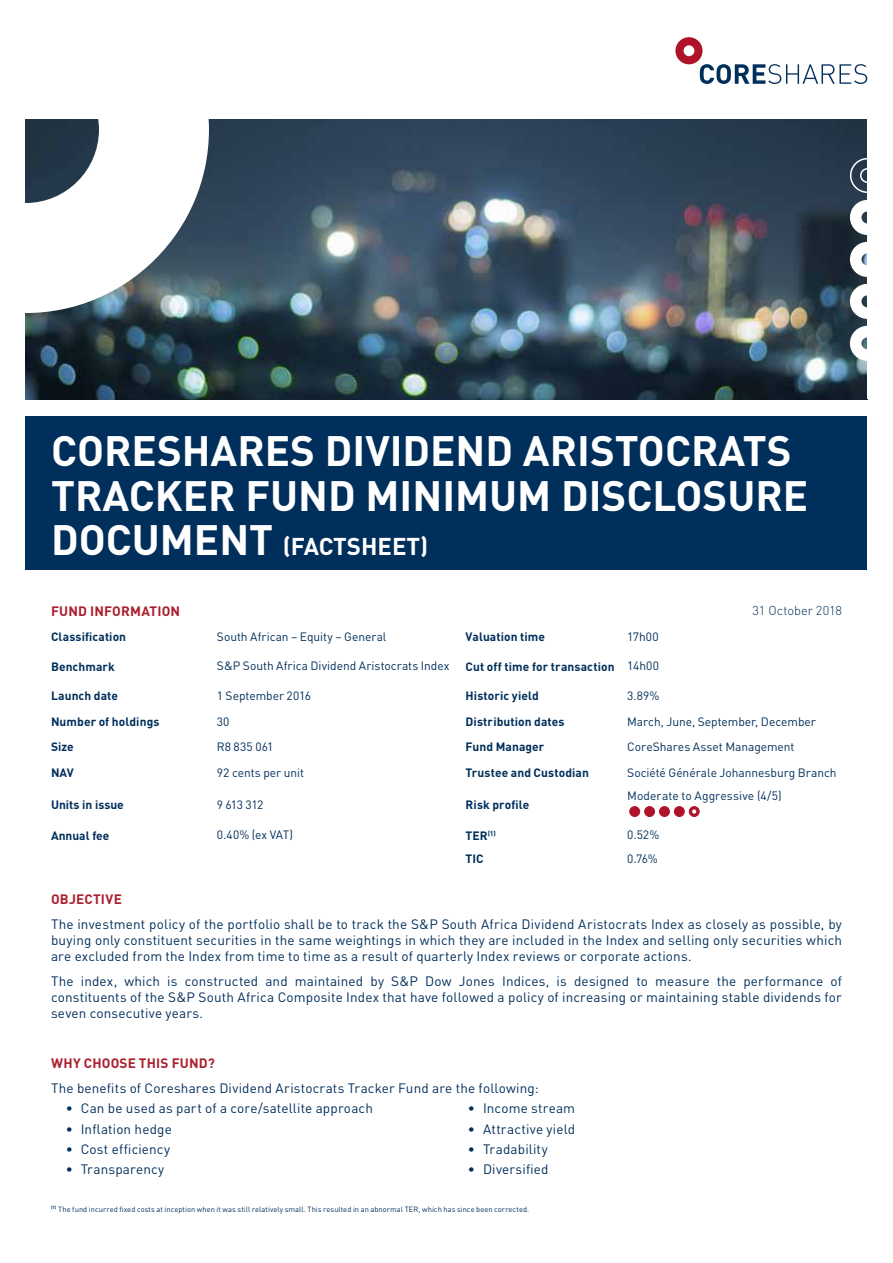
<style>
.page{position:relative;width:893px;height:1263px;background:#fff}
.page>*{position:absolute;margin:0;border:0;box-sizing:border-box;transform-origin:0 0}
.t1{font:700 42px/44.4px "DIN";color:#fff}
.t2{font:700 24px "DIN";color:#fff}
.t3{font:13.5px/16.2px "DIN";letter-spacing:.01em;color:#002f5b;text-align:justify}
.t4{font:700 13.5px "DIN";letter-spacing:.015em;color:#ac1f2d}
.t5{font:300 12.75px "DIN";color:#002f5b}
.t6{font:12px "DIN";letter-spacing:-.005em;color:#002f5b}
.t7{font:700 12px "DIN";letter-spacing:.005em;color:#002f5b}
.t8{font:7.5px "DIN";letter-spacing:.01em;color:#002f5b}
.s1{font-size:42px}
.s2{font-weight:400}
</style>
<div class="page">
<img style="left:26px;top:119px;width:841px;height:281px">
<svg style="left:849px;top:157px;width:18px;height:205px"></svg>
<div style="left:26px;top:417px;width:841px;height:153px;background:#002f5b"></div>
<svg style="left:25px;top:119px;width:184px;height:194px"></svg>
<svg style="left:675px;top:37px;width:192px;height:47px"></svg>
<div style="left:630px;top:806px;width:10px;height:10px;background:#ae132a;border-radius:50%"></div>
<div style="left:629px;top:806px;width:11px;height:11px;border:1px solid #ae132a;border-radius:50%"></div>
<div style="left:645px;top:806px;width:9px;height:10px;background:#ae132a;border-radius:50%"></div>
<div style="left:644px;top:806px;width:11px;height:11px;border:1px solid #ae132a;border-radius:50%"></div>
<div style="left:674px;top:806px;width:10px;height:10px;background:#ae132a;border-radius:50%"></div>
<div style="left:674px;top:806px;width:11px;height:11px;border:1px solid #ae132a;border-radius:50%"></div>
<svg style="left:689px;top:806px;width:10px;height:10px"></svg>
<div style="left:689px;top:806px;width:10px;height:11px;border:1px solid #ae132a;border-radius:50%"></div>
<svg style="left:692px;top:809px;width:4px;height:5px"></svg>
<div style="left:659px;top:806px;width:10px;height:10px;background:#ae132a;border-radius:50%"></div>
<div style="left:659px;top:806px;width:11px;height:11px;border:1px solid #ae132a;border-radius:50%"></div>
<h1 class="t1" style="left:51px;top:427px;width:759px">CORESHARES DIVIDEND ARISTOCRATS<br>TRACKER FUND MINIMUM DISCLOSURE</h1>
<h2 class="t2" style="left:51px;top:531px;width:379px"><span class="s1">DOCUMENT</span> (FACTSHEET)</h2>
<p class="t4" style="left:51px;top:602px;width:131px">FUND INFORMATION</p>
<p class="t5" style="left:752px;top:603px;width:91px">31 October 2018</p>
<p class="t7" style="left:51px;top:628px;width:77px">Classification</p>
<p class="t6" style="left:217px;top:629px;width:171px">South African – Equity – General</p>
<p class="t7" style="left:466px;top:628px;width:81px">Valuation time</p>
<p class="t6" style="left:627px;top:629px;width:33px">17h00</p>
<p class="t7" style="left:51px;top:658px;width:65px">Benchmark</p>
<p class="t6" style="left:217px;top:658px;width:234px">S&amp;P South Africa Dividend Aristocrats Index</p>
<p class="t7" style="left:466px;top:658px;width:195px">Cut off time for transaction <span class="s2">14h00</span></p>
<p class="t7" style="left:51px;top:688px;width:69px">Launch date</p>
<p class="t6" style="left:217px;top:688px;width:96px">1 September 2016</p>
<p class="t7" style="left:466px;top:688px;width:75px">Historic yield</p>
<p class="t6" style="left:627px;top:688px;width:34px">3.89%</p>
<p class="t7" style="left:51px;top:714px;width:110px">Number of holdings</p>
<p class="t6" style="left:217px;top:714px;width:14px">30</p>
<p class="t7" style="left:466px;top:714px;width:100px">Distribution dates</p>
<p class="t6" style="left:627px;top:714px;width:190px">March, June, September, December</p>
<p class="t7" style="left:51px;top:739px;width:24px">Size</p>
<p class="t6" style="left:217px;top:739px;width:58px">R8 835 061</p>
<p class="t7" style="left:466px;top:739px;width:80px">Fund Manager</p>
<p class="t6" style="left:627px;top:739px;width:169px">CoreShares Asset Management</p>
<p class="t7" style="left:51px;top:765px;width:24px">NAV</p>
<p class="t6" style="left:217px;top:765px;width:89px">92 cents per unit</p>
<p class="t7" style="left:466px;top:765px;width:125px">Trustee and Custodian</p>
<p class="t6" style="left:627px;top:765px;width:211px">Société Générale Johannesburg Branch</p>
<p class="t7" style="left:51px;top:796px;width:74px">Units in issue</p>
<p class="t6" style="left:217px;top:797px;width:48px">9 613 312</p>
<p class="t7" style="left:466px;top:796px;width:65px">Risk profile</p>
<p class="t6" style="left:627px;top:788px;width:156px">Moderate to Aggressive (4/5)</p>
<p class="t7" style="left:51px;top:827px;width:60px">Annual fee</p>
<p class="t6" style="left:217px;top:828px;width:78px">0.40% (ex VAT)</p>
<p class="t7" style="left:466px;top:827px;width:32px">TER<sup>(1)</sup></p>
<p class="t6" style="left:627px;top:828px;width:34px">0.52%</p>
<p class="t7" style="left:466px;top:851px;width:20px">TIC</p>
<p class="t6" style="left:627px;top:851px;width:32px">0.76%</p>
<p class="t4" style="left:51px;top:890px;width:72px">OBJECTIVE</p>
<p class="t3" style="left:51px;top:916px;width:792px">The investment policy of the portfolio shall be to track the S&amp;P South Africa Dividend Aristocrats Index as closely as possible, by buying only constituent securities in the same weightings in which they are included in the Index and selling only securities which are excluded from the Index from time to time as a result of quarterly Index reviews or corporate actions.</p>
<p class="t3" style="left:51px;top:973px;width:792px">The index, which is constructed and maintained by S&amp;P Dow Jones Indices, is designed to measure the performance of constituents of the S&amp;P South Africa Composite Index that have followed a policy of increasing or maintaining stable dividends for seven consecutive years.</p>
<p class="t4" style="left:51px;top:1054px;width:165px">WHY CHOOSE THIS FUND?</p>
<p class="t3" style="left:51px;top:1079px;width:489px">The benefits of Coreshares Dividend Aristocrats Tracker Fund are the following:</p>
<p class="t3" style="left:66px;top:1100px;width:309px">• Can be used as part of a core/satellite approach</p>
<p class="t3" style="left:468px;top:1100px;width:109px">• Income stream</p>
<p class="t3" style="left:66px;top:1120px;width:107px">• Inflation hedge</p>
<p class="t3" style="left:468px;top:1120px;width:109px">• Attractive yield</p>
<p class="t3" style="left:66px;top:1141px;width:106px">• Cost efficiency</p>
<p class="t3" style="left:468px;top:1141px;width:82px">• Tradability</p>
<p class="t3" style="left:66px;top:1161px;width:100px">• Transparency</p>
<p class="t3" style="left:468px;top:1161px;width:82px">• Diversified</p>
<p class="t8" style="left:51px;top:1204px;width:480px"><sup>(1)</sup> The fund incurred fixed costs at inception when it was still relatively small. This resulted in an abnormal TER, which has since been corrected.</p>
</div>
